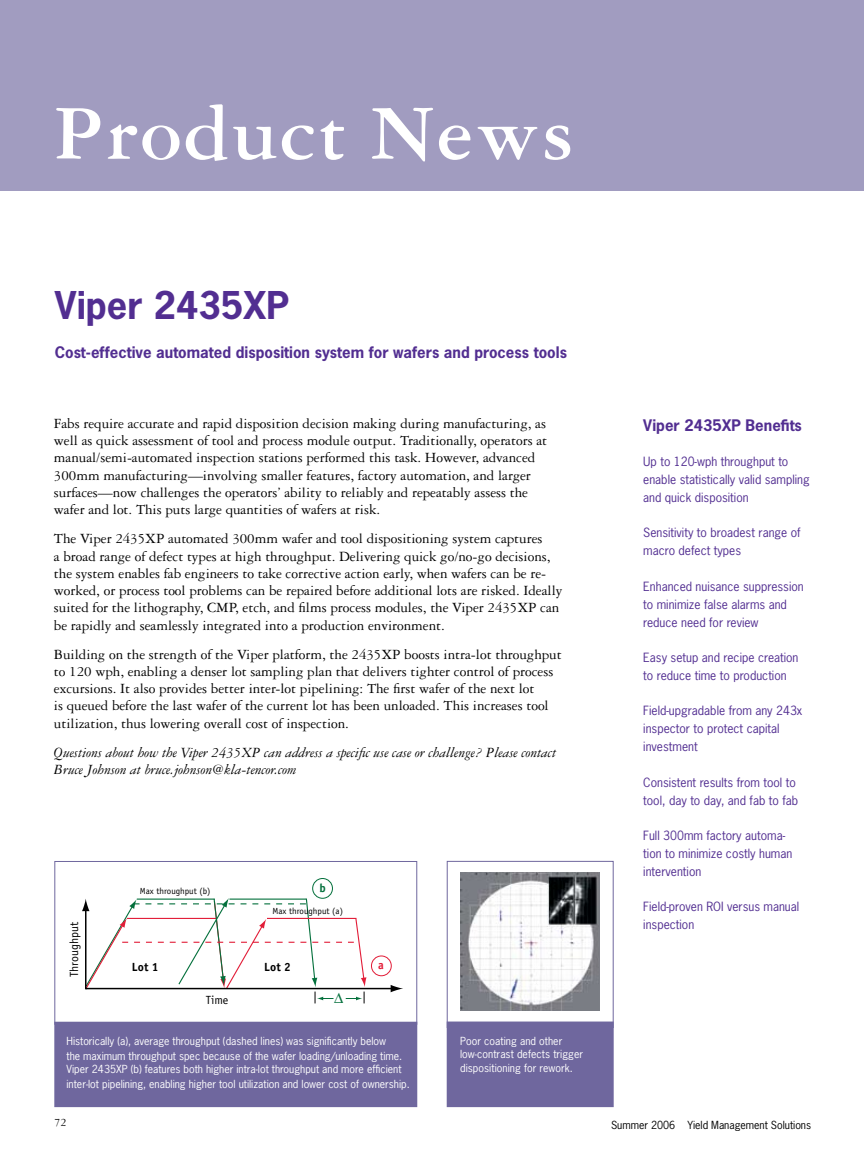
<style>
.page{position:relative;width:864px;height:1161px;background:#fff}
.page>*{position:absolute;margin:0;border:0;box-sizing:border-box;transform-origin:0 0}
.t1{font:700 82.5px "Garamond Three";letter-spacing:.025em;color:#fff}
.t2{font:700 36px "News Gothic Std";color:#522e91}
.t3{font:15px/17.2px "Garamond Three";color:#000}
.t4{font:italic 15px/17.2px "Garamond Three";color:#000}
.t5{font:700 15px "News Gothic Std";color:#522e91}
.t6{font:12px/18px "News Gothic Std";color:#522e91}
.t7{font:12px "Garamond 3 LT Std";color:#000}
.t8{font:11.85px "Officina Sans Std";color:#010101}
.t9{font:700 11.85px "Officina Sans Std";color:#010101}
.t10{font:700 11.85px "Officina Sans Std";color:#04703c}
.t11{font:700 11.85px "Officina Sans Std";color:#e21d38}
.t12{font:10.5px/15px "News Gothic Std";color:#fff}
.t13{font:10.5px "News Gothic Std";color:#000}
.t14{font:8.85px "Officina Sans Std";color:#010101}
</style>
<div class="page">
<div style="left:0;top:0;width:864px;height:191px;background:#a19cc0"></div>
<hr style="left:86px;top:988px;width:307px;height:1px;background:#010101">
<svg style="left:391px;top:985px;width:12px;height:7px"></svg>
<div style="left:312px;top:878px;width:21px;height:21px;border:1px solid #04703c;border-radius:50%"></div>
<div style="left:371px;top:956px;width:21px;height:20px;border:1px solid #e21d38;border-radius:50%"></div>
<div style="left:54px;top:861px;width:363px;height:164px;border:1px solid #6f679e"></div>
<div style="left:55px;top:1022px;width:362px;height:85px;background:#6f679e"></div>
<img style="left:461px;top:872px;width:139px;height:139px">
<div style="left:447px;top:861px;width:167px;height:167px;border:1px solid #6f679e"></div>
<div style="left:447px;top:1022px;width:166px;height:85px;background:#6f679e"></div>
<svg style="left:82px;top:897px;width:284px;height:106px"></svg>
<h1 class="t1" style="left:54px;top:88px;width:521px">Product News</h1>
<h2 class="t2" style="left:55px;top:282px;width:236px">Viper 2435XP</h2>
<p class="t5" style="left:55px;top:343px;width:514px">Cost-effective automated disposition system for wafers and process tools</p>
<p class="t3" style="left:54px;top:415px;width:495px">Fabs require accurate and rapid disposition decision making during manufacturing, as well as quick assessment of tool and process module output. Traditionally, operators at manual/semi-automated inspection stations performed this task. However, advanced 300mm manufacturing—involving smaller features, factory automation, and larger surfaces-—now challenges the operators’ ability to reliably and repeatably assess the wafer and lot. This puts large quantities of wafers at risk.</p>
<p class="t3" style="left:54px;top:530px;width:510px">The Viper 2435XP automated 300mm wafer and tool dispositioning system captures<br>a broad range of defect types at high throughput. Delivering quick go/no-go decisions, the system enables fab engineers to take corrective action early, when wafers can be re&shy;worked, or process tool problems can be repaired before additional lots are risked. Ideally suited for the lithography, CMP, etch, and films process modules, the Viper 2435XP can be rapidly and seamlessly integrated into a production environment.</p>
<p class="t3" style="left:54px;top:645px;width:509px">Building on the strength of the Viper platform, the 2435XP boosts intra-lot throughput to 120 wph, enabling a denser lot sampling plan that delivers tighter control of process excursions. It also provides better inter-lot pipelining: The first wafer of the next lot<br>is queued before the last wafer of the current lot has been unloaded. This increases tool utilization, thus lowering overall cost of inspection.</p>
<p class="t4" style="left:54px;top:744px;width:504px">Questions about how the Viper 2435XP can address a specific use case or challenge? Please contact<br>Bruce Johnson at bruce.johnson@kla-tencor.com</p>
<p class="t8" style="left:67px;top:977px;width:56px;rotate:-90deg">Throughput</p>
<p class="t14" style="left:140px;top:886px;width:72px">Max throughput (b)</p>
<p class="t10" style="left:319px;top:880px;width:8px">b</p>
<p class="t14" style="left:273px;top:906px;width:72px">Max throughput (a)</p>
<p class="t9" style="left:132px;top:959px;width:28px">Lot 1</p>
<p class="t9" style="left:264px;top:959px;width:28px">Lot 2</p>
<p class="t8" style="left:206px;top:993px;width:24px">Time</p>
<p class="t11" style="left:378px;top:958px;width:7px">a</p>
<p class="t12" style="left:67px;top:1033px;width:337px">Historically (a), average throughput (dashed lines) was significantly below the maximum throughput spec because of the wafer loading/unloading time.</p>
<p class="t12" style="left:67px;top:1062px;width:345px">Viper 2435XP (b) features both higher intra-lot throughput and more efficient inter-lot pipelining, enabling higher tool utilization and lower cost of ownership.</p>
<p class="t12" style="left:460px;top:1034px;width:125px;line-height:13.5px">Poor coating and other low-contrast defects trigger dispositioning for rework.</p>
<p class="t5" style="left:643px;top:415px;width:160px">Viper 2435XP Benefits</p>
<p class="t6" style="left:643px;top:453px;width:168px">Up to 120-wph throughput to enable statistically valid sampling and quick disposition</p>
<p class="t6" style="left:643px;top:524px;width:159px">Sensitivity to broadest range of macro defect types</p>
<p class="t6" style="left:643px;top:577px;width:162px">Enhanced nuisance suppression to minimize false alarms and reduce need for review</p>
<p class="t6" style="left:643px;top:648px;width:157px">Easy setup and recipe creation to reduce time to production</p>
<p class="t6" style="left:643px;top:702px;width:161px">Field-upgradable from any 243x inspector to protect capital investment</p>
<p class="t6" style="left:643px;top:773px;width:156px">Consistent results from tool to tool, day to day, and fab to fab</p>
<p class="t6" style="left:643px;top:826px;width:151px">Full 300mm factory automa&shy;tion to minimize costly human intervention</p>
<p class="t6" style="left:643px;top:898px;width:158px">Field-proven ROI versus manual inspection</p>
<p class="t7" style="left:55px;top:1116px;width:7px">72</p>
<p class="t13" style="left:611px;top:1118px;width:202px">Summer 2006 Yield Management Solutions</p>
</div>
